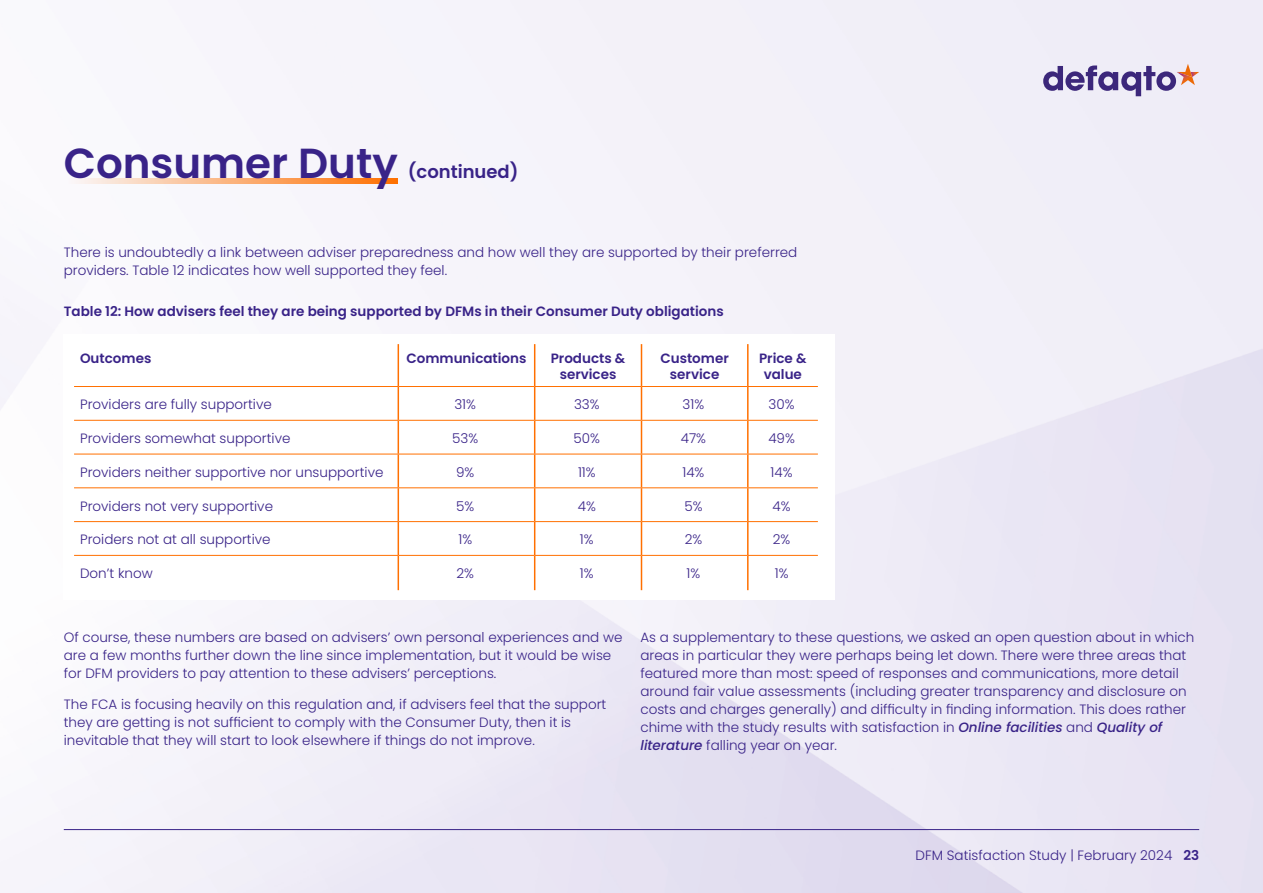
<style>
.page{position:relative;width:1263px;height:893px;background:#fff}
.page>*{position:absolute;margin:0;border:0;box-sizing:border-box;transform-origin:0 0}
.t1{font:600 42px "Poppins";color:#392388}
.t2{font:600 18px "Poppins";color:#392388}
.t3{font:300 13.5px/18px "Poppins";color:#392388}
.t4{font:600 13.5px/16.5px "Poppins";color:#392388;text-align:center}
.s1{font-weight:500;font-style:italic}
.s2{font-weight:600}
</style>
<div class="page">
<svg style="left:1043px;top:64px;width:156px;height:32px;background:#b2a6c6"></svg>
<hr style="left:64px;top:829px;width:1135px;height:1px;background:#392388">
<svg style="left:68px;top:178px;width:330px;height:6px;background:#fbb27c"></svg>
<hr style="left:398px;top:344px;width:1px;height:42px;background:#ff7000">
<hr style="left:534px;top:344px;width:1px;height:42px;background:#ff7000">
<hr style="left:641px;top:344px;width:1px;height:42px;background:#ff7000">
<hr style="left:747px;top:344px;width:1px;height:42px;background:#ff7000">
<hr style="left:74px;top:386px;width:324px;height:1px;background:#ff7000">
<hr style="left:74px;top:420px;width:324px;height:1px;background:#ff7000">
<hr style="left:74px;top:454px;width:324px;height:1px;background:#ff7000">
<hr style="left:74px;top:487px;width:324px;height:1px;background:#ff7000">
<hr style="left:74px;top:521px;width:324px;height:1px;background:#ff7000">
<hr style="left:74px;top:555px;width:324px;height:1px;background:#ff7000">
<hr style="left:398px;top:387px;width:1px;height:33px;background:#ff7000">
<hr style="left:534px;top:387px;width:1px;height:33px;background:#ff7000">
<hr style="left:641px;top:387px;width:1px;height:33px;background:#ff7000">
<hr style="left:747px;top:387px;width:1px;height:33px;background:#ff7000">
<hr style="left:398px;top:421px;width:1px;height:33px;background:#ff7000">
<hr style="left:534px;top:421px;width:1px;height:33px;background:#ff7000">
<hr style="left:641px;top:421px;width:1px;height:33px;background:#ff7000">
<hr style="left:747px;top:421px;width:1px;height:33px;background:#ff7000">
<hr style="left:398px;top:454px;width:1px;height:33px;background:#ff7000">
<hr style="left:534px;top:454px;width:1px;height:33px;background:#ff7000">
<hr style="left:641px;top:454px;width:1px;height:33px;background:#ff7000">
<hr style="left:747px;top:454px;width:1px;height:33px;background:#ff7000">
<hr style="left:398px;top:488px;width:1px;height:33px;background:#ff7000">
<hr style="left:534px;top:488px;width:1px;height:33px;background:#ff7000">
<hr style="left:641px;top:488px;width:1px;height:33px;background:#ff7000">
<hr style="left:747px;top:488px;width:1px;height:33px;background:#ff7000">
<hr style="left:398px;top:522px;width:1px;height:33px;background:#ff7000">
<hr style="left:534px;top:522px;width:1px;height:33px;background:#ff7000">
<hr style="left:641px;top:522px;width:1px;height:33px;background:#ff7000">
<hr style="left:747px;top:522px;width:1px;height:33px;background:#ff7000">
<hr style="left:398px;top:386px;width:137px;height:1px;background:#ff7000">
<hr style="left:535px;top:386px;width:106px;height:1px;background:#ff7000">
<hr style="left:641px;top:386px;width:107px;height:1px;background:#ff7000">
<hr style="left:748px;top:386px;width:70px;height:1px;background:#ff7000">
<hr style="left:398px;top:420px;width:137px;height:1px;background:#ff7000">
<hr style="left:535px;top:420px;width:106px;height:1px;background:#ff7000">
<hr style="left:641px;top:420px;width:107px;height:1px;background:#ff7000">
<hr style="left:748px;top:420px;width:70px;height:1px;background:#ff7000">
<hr style="left:398px;top:454px;width:137px;height:1px;background:#ff7000">
<hr style="left:535px;top:454px;width:106px;height:1px;background:#ff7000">
<hr style="left:641px;top:454px;width:107px;height:1px;background:#ff7000">
<hr style="left:748px;top:454px;width:70px;height:1px;background:#ff7000">
<hr style="left:398px;top:487px;width:137px;height:1px;background:#ff7000">
<hr style="left:535px;top:487px;width:106px;height:1px;background:#ff7000">
<hr style="left:641px;top:487px;width:107px;height:1px;background:#ff7000">
<hr style="left:748px;top:487px;width:70px;height:1px;background:#ff7000">
<hr style="left:398px;top:521px;width:137px;height:1px;background:#ff7000">
<hr style="left:535px;top:521px;width:106px;height:1px;background:#ff7000">
<hr style="left:641px;top:521px;width:107px;height:1px;background:#ff7000">
<hr style="left:748px;top:521px;width:70px;height:1px;background:#ff7000">
<hr style="left:398px;top:555px;width:137px;height:1px;background:#ff7000">
<hr style="left:535px;top:555px;width:106px;height:1px;background:#ff7000">
<hr style="left:641px;top:555px;width:107px;height:1px;background:#ff7000">
<hr style="left:748px;top:555px;width:70px;height:1px;background:#ff7000">
<hr style="left:398px;top:556px;width:1px;height:34px;background:#ff7000">
<hr style="left:534px;top:556px;width:1px;height:34px;background:#ff7000">
<hr style="left:641px;top:556px;width:1px;height:34px;background:#ff7000">
<hr style="left:747px;top:556px;width:1px;height:34px;background:#ff7000">
<h1 class="t1" style="left:64px;top:139px;width:335px">Consumer Duty</h1>
<h2 class="t2" style="left:408px;top:162px;width:112px">(continued)</h2>
<p class="t3" style="left:64px;top:243px;width:735px">There is undoubtedly a link between adviser preparedness and how well they are supported by their preferred providers. Table 12 indicates how well supported they feel.</p>
<p class="t4" style="left:64px;top:303px;width:661px">Table 12: How advisers feel they are being supported by DFMs in their Consumer Duty obligations</p>
<p class="t4" style="left:80px;top:350px;width:73px">Outcomes</p>
<p class="t4" style="left:406px;top:350px;width:122px">Communications</p>
<p class="t4" style="left:551px;top:350px;width:76px">Products &amp; services</p>
<p class="t4" style="left:660px;top:350px;width:70px">Customer service</p>
<p class="t4" style="left:759px;top:350px;width:49px">Price &amp; value</p>
<p class="t3" style="left:80px;top:395px;width:193px">Providers are fully supportive</p>
<p class="t3" style="left:454px;top:395px;width:23px">31%</p>
<p class="t3" style="left:574px;top:395px;width:27px">33%</p>
<p class="t3" style="left:682px;top:395px;width:23px">31%</p>
<p class="t3" style="left:768px;top:395px;width:28px">30%</p>
<p class="t3" style="left:80px;top:429px;width:212px">Providers somewhat supportive</p>
<p class="t3" style="left:452px;top:429px;width:28px">53%</p>
<p class="t3" style="left:574px;top:429px;width:28px">50%</p>
<p class="t3" style="left:681px;top:429px;width:27px">47%</p>
<p class="t3" style="left:768px;top:429px;width:28px">49%</p>
<p class="t3" style="left:80px;top:463px;width:305px">Providers neither supportive nor unsupportive</p>
<p class="t3" style="left:456px;top:463px;width:20px">9%</p>
<p class="t3" style="left:578px;top:463px;width:19px">11%</p>
<p class="t3" style="left:682px;top:463px;width:24px">14%</p>
<p class="t3" style="left:770px;top:463px;width:24px">14%</p>
<p class="t3" style="left:80px;top:497px;width:194px">Providers not very supportive</p>
<p class="t3" style="left:456px;top:497px;width:20px">5%</p>
<p class="t3" style="left:578px;top:497px;width:20px">4%</p>
<p class="t3" style="left:684px;top:497px;width:20px">5%</p>
<p class="t3" style="left:772px;top:497px;width:20px">4%</p>
<p class="t3" style="left:80px;top:531px;width:192px">Proiders not at all supportive</p>
<p class="t3" style="left:458px;top:531px;width:15px">1%</p>
<p class="t3" style="left:580px;top:531px;width:15px">1%</p>
<p class="t3" style="left:685px;top:531px;width:19px">2%</p>
<p class="t3" style="left:773px;top:531px;width:19px">2%</p>
<p class="t3" style="left:80px;top:564px;width:74px">Don’t know</p>
<p class="t3" style="left:456px;top:564px;width:19px">2%</p>
<p class="t3" style="left:580px;top:564px;width:15px">1%</p>
<p class="t3" style="left:686px;top:564px;width:15px">1%</p>
<p class="t3" style="left:775px;top:564px;width:15px">1%</p>
<p class="t3" style="left:64px;top:629px;width:560px">Of course, these numbers are based on advisers’ own personal experiences and we are a few months further down the line since implementation, but it would be wise for DFM providers to pay attention to these advisers’ perceptions.</p>
<p class="t3" style="left:64px;top:695px;width:544px">The FCA is focusing heavily on this regulation and, if advisers feel that the support they are getting is not sufficient to comply with the Consumer Duty, then it is inevitable that they will start to look elsewhere if things do not improve.</p>
<p class="t3" style="left:640px;top:629px;width:555px">As a supplementary to these questions, we asked an open question about in which areas in particular they were perhaps being let down. There were three areas that featured more than most: speed of responses and communications, more detail around fair value assessments (including greater transparency and disclosure on costs and charges generally) and difficulty in finding information. This does rather chime with the study results with satisfaction in <span class="s1">Online facilities</span> and <span class="s1">Quality of literature</span> falling year on year.</p>
<p class="t3" style="left:916px;top:847px;width:285px">DFM Satisfaction Study | February 2024 <span class="s2">23</span></p>
</div>
